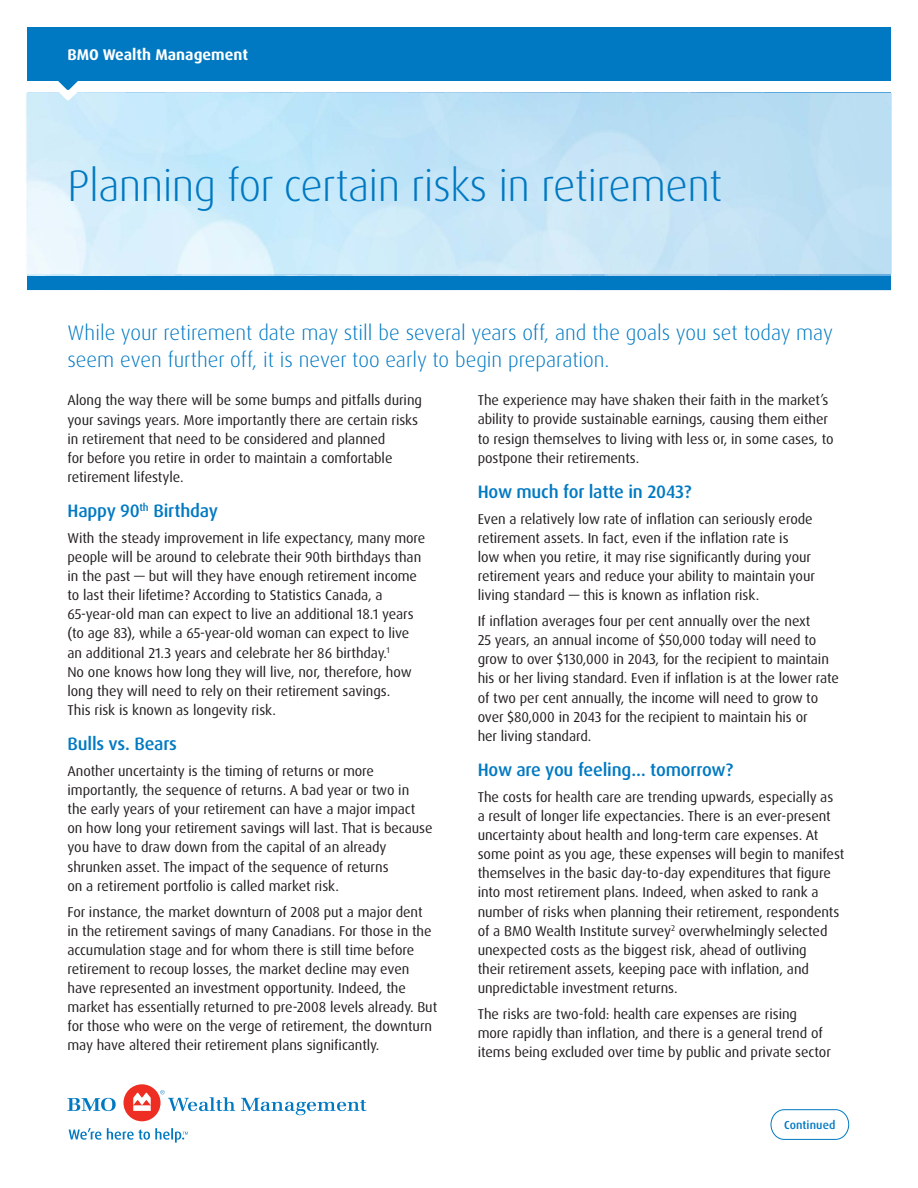
<style>
.page{position:relative;width:918px;height:1188px;background:#fff}
.page>*{position:absolute;margin:0;border:0;box-sizing:border-box;transform-origin:0 0}
.t1{font:300 44.25px "Dax Pro";letter-spacing:-.015em;color:#0079c2}
.t2{font:300 21px/27px "Dax Pro";color:#0079c2}
.t3{font:500 18px "Dax Pro";letter-spacing:-.01em;color:#0079c2}
.t4{font:700 15.6px "Dax Pro";color:#fff}
.t5{font:14.25px/19px "Dax Pro";letter-spacing:-.005em;color:#231f20}
.t6{font:500 11.55px "Dax Pro";letter-spacing:.01em;color:#0079c2}
</style>
<div class="page">
<div style="left:26px;top:93px;width:866px;height:181px;background:#bcdff3"></div>
<div style="left:27px;top:277px;width:864px;height:13px;background:#0079c2"></div>
<div style="left:27px;top:27px;width:864px;height:54px;background:#0079c2"></div>
<svg style="left:27px;top:81px;width:792px;height:210px"></svg>
<svg style="left:68px;top:1098px;width:48px;height:13px"></svg>
<div style="left:123px;top:1084px;width:38px;height:37px;background:#ee2e22;border-radius:50%"></div>
<svg style="left:241px;top:1098px;width:126px;height:17px"></svg>
<svg style="left:133px;top:1093px;width:18px;height:18px"></svg>
<svg style="left:160px;top:1090px;width:75px;height:21px"></svg>
<svg style="left:69px;top:1128px;width:119px;height:15px"></svg>
<svg style="left:771px;top:1109px;width:78px;height:31px"></svg>
<p class="t4" style="left:68px;top:45px;width:182px">BMO Wealth Management</p>
<p class="t1" style="left:68px;top:157px;width:656px">Planning for certain risks in retirement</p>
<p class="t2" style="left:68px;top:320px;width:767px">While your retirement date may still be several years off, and the goals you set today may seem even further off, it is never too early to begin preparation.</p>
<p class="t5" style="left:68px;top:391px;width:356px">Along the way there will be some bumps and pitfalls during your savings years. More importantly there are certain risks in retirement that need to be considered and planned<br>for before you retire in order to maintain a comfortable retirement lifestyle.</p>
<h1 class="t3" style="left:68px;top:499px;width:152px">Happy 90<sup>th</sup> Birthday</h1>
<p class="t5" style="left:68px;top:528px;width:359px">With the steady improvement in life expectancy, many more people will be around to celebrate their 90th birthdays than in the past — but will they have enough retirement income to last their lifetime? According to Statistics Canada, a 65-year-old man can expect to live an additional 18.1 years (to age 83), while a 65-year-old woman can expect to live an additional 21.3 years and celebrate her 86 birthday.<sup>1<br></sup>No one knows how long they will live, nor, therefore, how long they will need to rely on their retirement savings.<br>This risk is known as longevity risk.</p>
<h1 class="t3" style="left:68px;top:732px;width:111px">Bulls vs. Bears</h1>
<p class="t5" style="left:68px;top:762px;width:367px">Another uncertainty is the timing of returns or more importantly, the sequence of returns. A bad year or two in<br>the early years of your retirement can have a major impact on how long your retirement savings will last. That is because you have to draw down from the capital of an already shrunken asset. The impact of the sequence of returns<br>on a retirement portfolio is called market risk.</p>
<p class="t5" style="left:68px;top:902px;width:371px">For instance, the market downturn of 2008 put a major dent<br>in the retirement savings of many Canadians. For those in the accumulation stage and for whom there is still time before retirement to recoup losses, the market decline may even have represented an investment opportunity. Indeed, the market has essentially returned to pre-2008 levels already. But for those who were on the verge of retirement, the downturn may have altered their retirement plans significantly.</p>
<p class="t5" style="left:478px;top:391px;width:357px">The experience may have shaken their faith in the market’s ability to provide sustainable earnings, causing them either to resign themselves to living with less or, in some cases, to postpone their retirements.</p>
<h1 class="t3" style="left:478px;top:480px;width:215px">How much for latte in 2043?</h1>
<p class="t5" style="left:478px;top:509px;width:339px">Even a relatively low rate of inflation can seriously erode retirement assets. In fact, even if the inflation rate is<br>low when you retire, it may rise significantly during your retirement years and reduce your ability to maintain your living standard — this is known as inflation risk.</p>
<p class="t5" style="left:478px;top:612px;width:363px">If inflation averages four per cent annually over the next<br>25 years, an annual income of $50,000 today will need to grow to over $130,000 in 2043, for the recipient to maintain his or her living standard. Even if inflation is at the lower rate of two per cent annually, the income will need to grow to over $80,000 in 2043 for the recipient to maintain his or<br>her living standard.</p>
<h1 class="t3" style="left:478px;top:758px;width:257px">How are you feeling… tomorrow?</h1>
<p class="t5" style="left:478px;top:787px;width:368px">The costs for health care are trending upwards, especially as<br>a result of longer life expectancies. There is an ever-present uncertainty about health and long-term care expenses. At some point as you age, these expenses will begin to manifest themselves in the basic day-to-day expenditures that figure into most retirement plans. Indeed, when asked to rank a number of risks when planning their retirement, respondents of a BMO Wealth Institute survey<sup>2</sup> overwhelmingly selected unexpected costs as the biggest risk, ahead of outliving<br>their retirement assets, keeping pace with inflation, and unpredictable investment returns.</p>
<p class="t5" style="left:478px;top:1005px;width:355px">The risks are two-fold: health care expenses are rising more rapidly than inflation, and there is a general trend of items being excluded over time by public and private sector</p>
<p class="t6" style="left:784px;top:1118px;width:53px">Continued</p>
</div>
